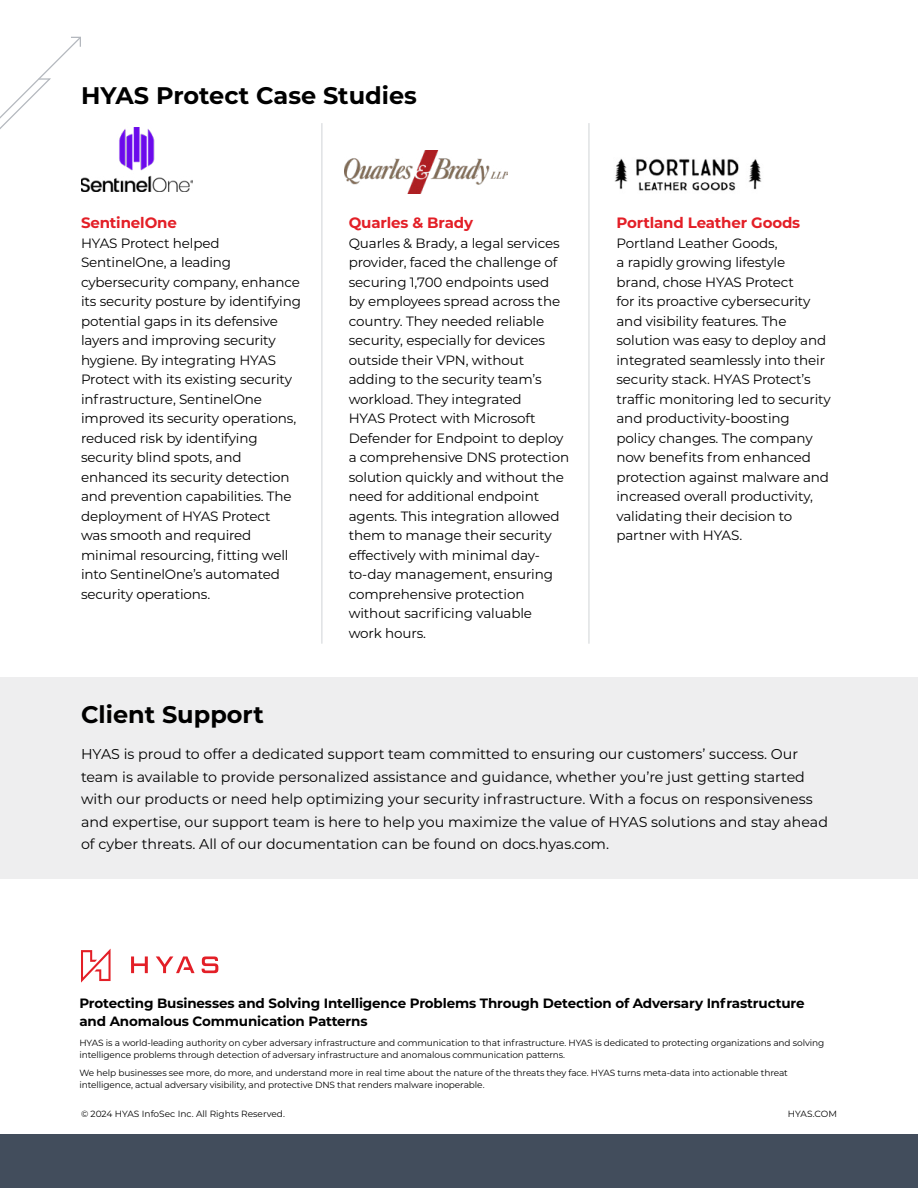
<style>
.page{position:relative;width:918px;height:1188px;background:#fff}
.page>*{position:absolute;margin:0;border:0;box-sizing:border-box;transform-origin:0 0}
.t1{font:700 24px "Montserrat";color:#000}
.t2{font:700 15px "Montserrat";letter-spacing:-.01em;color:#e31f27}
.t3{font:14.25px/22.5px "Montserrat";color:#000}
.t4{font:13.5px/19.5px "Montserrat";letter-spacing:-.01em;color:#000}
.t5{font:700 13.5px/18px "Montserrat";letter-spacing:-.01em;color:#000}
.t6{font:9px/12px "Montserrat";letter-spacing:-.01em;color:#000}
</style>
<div class="page">
<div style="left:0;top:677px;width:918px;height:202px;background:#eeeeef"></div>
<div style="left:0;top:1134px;width:918px;height:54px;background:#424d5c"></div>
<svg style="left:0;top:36px;width:81px;height:93px"></svg>
<svg style="left:81px;top:949px;width:30px;height:34px"></svg>
<svg style="left:131px;top:956px;width:17px;height:17px"></svg>
<svg style="left:202px;top:956px;width:16px;height:17px"></svg>
<svg style="left:156px;top:956px;width:39px;height:17px"></svg>
<img style="left:614px;top:158px;width:148px;height:33px">
<img style="left:81px;top:127px;width:112px;height:64px">
<img style="left:345px;top:150px;width:163px;height:43px">
<hr style="left:321px;top:123px;width:2px;height:521px;background:#e0e2e4">
<hr style="left:588px;top:123px;width:2px;height:521px;background:#e0e2e4">
<h1 class="t1" style="left:81px;top:78px;width:337px">HYAS Protect Case Studies</h1>
<p class="t2" style="left:81px;top:212px;width:97px">SentinelOne</p>
<p class="t4" style="left:81px;top:233px;width:222px">HYAS Protect helped<br>SentinelOne, a leading cybersecurity company, enhance its security posture by identifying potential gaps in its defensive layers and improving security hygiene. By integrating HYAS<br>Protect with its existing security infrastructure, SentinelOne improved its security operations, reduced risk by identifying security blind spots, and enhanced its security detection and prevention capabilities. The deployment of HYAS Protect<br>was smooth and required minimal resourcing, fitting well into SentinelOne’s automated security operations.</p>
<p class="t2" style="left:349px;top:212px;width:126px">Quarles &amp; Brady</p>
<p class="t4" style="left:349px;top:233px;width:222px">Quarles &amp; Brady, a legal services provider, faced the challenge of securing 1,700 endpoints used<br>by employees spread across the country. They needed reliable security, especially for devices outside their VPN, without adding to the security team’s workload. They integrated<br>HYAS Protect with Microsoft<br>Defender for Endpoint to deploy a comprehensive DNS protection solution quickly and without the need for additional endpoint agents. This integration allowed them to manage their security effectively with minimal day&shy;to-day management, ensuring comprehensive protection without sacrificing valuable<br>work hours.</p>
<p class="t2" style="left:616px;top:212px;width:185px">Portland Leather Goods</p>
<p class="t4" style="left:616px;top:233px;width:216px">Portland Leather Goods,<br>a rapidly growing lifestyle brand, chose HYAS Protect<br>for its proactive cybersecurity and visibility features. The solution was easy to deploy and integrated seamlessly into their security stack. HYAS Protect’s traffic monitoring led to security and productivity-boosting policy changes. The company now benefits from enhanced protection against malware and increased overall productivity, validating their decision to partner with HYAS.</p>
<h1 class="t1" style="left:81px;top:697px;width:184px">Client Support</h1>
<p class="t3" style="left:81px;top:742px;width:749px">HYAS is proud to offer a dedicated support team committed to ensuring our customers’ success. Our team is available to provide personalized assistance and guidance, whether you’re just getting started with our products or need help optimizing your security infrastructure. With a focus on responsiveness and expertise, our support team is here to help you maximize the value of HYAS solutions and stay ahead of cyber threats. All of our documentation can be found on docs.hyas.com.</p>
<p class="t5" style="left:79px;top:994px;width:727px">Protecting Businesses and Solving Intelligence Problems Through Detection of Adversary Infrastructure and Anomalous Communication Patterns</p>
<p class="t6" style="left:79px;top:1037px;width:747px">HYAS is a world-leading authority on cyber adversary infrastructure and communication to that infrastructure. HYAS is dedicated to protecting organizations and solving intelligence problems through detection of adversary infrastructure and anomalous communication patterns.</p>
<p class="t6" style="left:79px;top:1067px;width:710px">We help businesses see more, do more, and understand more in real time about the nature of the threats they face. HYAS turns meta-data into actionable threat intelligence, actual adversary visibility, and protective DNS that renders malware inoperable.</p>
<p class="t6" style="left:81px;top:1107px;width:206px">© 2024 HYAS InfoSec Inc. All Rights Reserved.</p>
<p class="t6" style="left:788px;top:1107px;width:51px">HYAS.COM</p>
</div>
